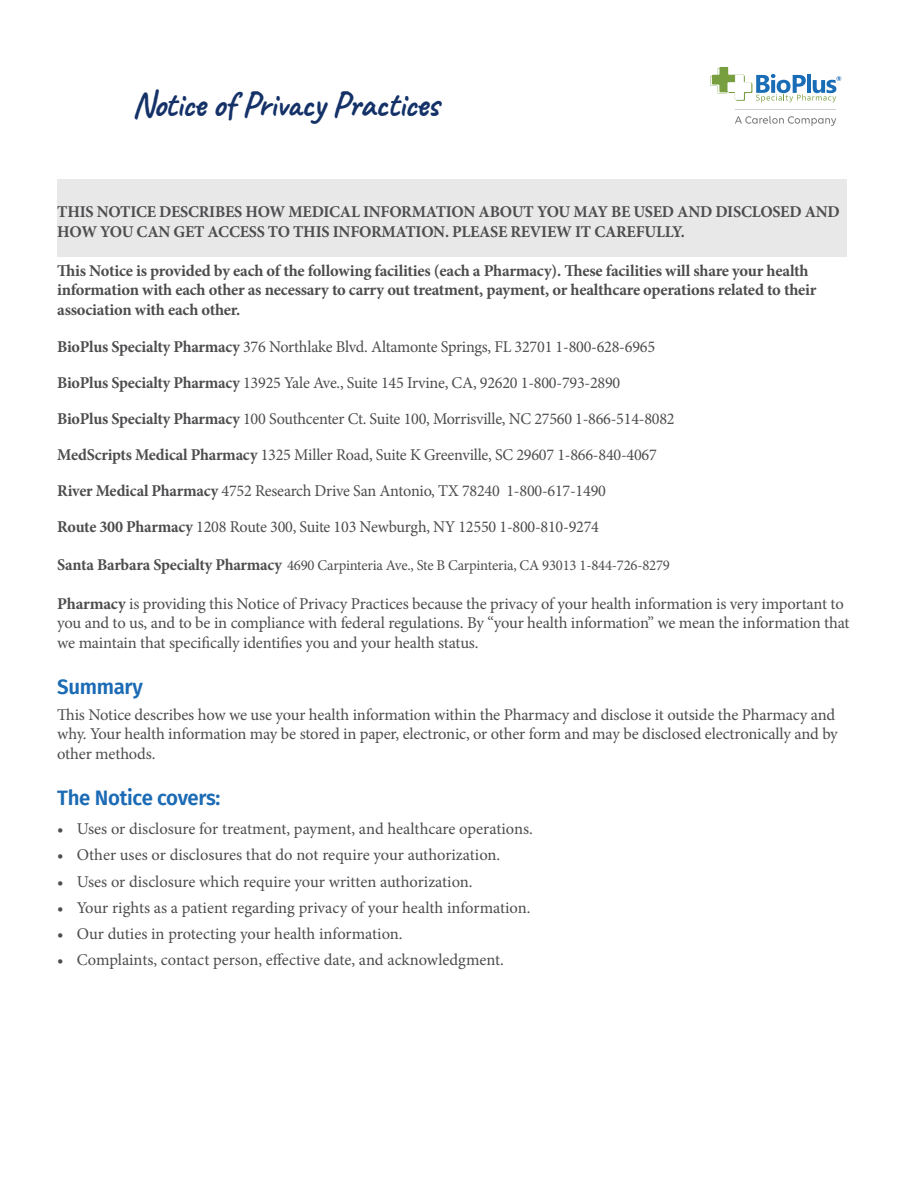
<style>
.page{position:relative;width:918px;height:1188px;background:#fff}
.page>*{position:absolute;margin:0;border:0;box-sizing:border-box;transform-origin:0 0}
.t1{font:700 36px "Caveat";letter-spacing:-.02em;color:#143268}
.t2{font:600 21px "Fira Sans";letter-spacing:-.015em;color:#1c6bb5}
.t3{font:16.5px/36px "Minion Pro";letter-spacing:-.01em;color:#4d4d4f}
.t4{font:700 16.5px/19.5px "Minion Pro";letter-spacing:-.015em;color:#4d4d4f}
.t5{font:15px "Minion Pro";letter-spacing:-.015em;color:#4d4d4f}
.s1{font-weight:700}
.s2{font-weight:700;font-size:16.5px}
</style>
<div class="page">
<div style="left:57px;top:179px;width:790px;height:77px;background:#e8e8e9"></div>
<svg style="left:735px;top:116px;width:101px;height:10px"></svg>
<svg style="left:735px;top:109px;width:101px;height:1px"></svg>
<svg style="left:710px;top:67px;width:131px;height:35px"></svg>
<h1 class="t1" style="left:132px;top:81px;width:309px">Notice of Privacy Practices</h1>
<p class="t4" style="left:57px;top:202px;width:784px">THIS NOTICE DESCRIBES HOW MEDICAL INFORMATION ABOUT YOU MAY BE USED AND DISCLOSED AND<br>HOW YOU CAN GET ACCESS TO THIS INFORMATION. PLEASE REVIEW IT CAREFULLY.</p>
<p class="t4" style="left:57px;top:260px;width:761px">This Notice is provided by each of the following facilities (each a Pharmacy). These facilities will share your health information with each other as necessary to carry out treatment, payment, or healthcare operations related to their association with each other.</p>
<p class="t3" style="left:57px;top:329px;width:619px"><span class="s1">BioPlus Specialty Pharmacy</span> 376 Northlake Blvd. Altamonte Springs, FL 32701 1-800-628-6965<br><span class="s1">BioPlus Specialty Pharmacy</span> 13925 Yale Ave., Suite 145 Irvine, CA, 92620 1-800-793-2890<br><span class="s1">BioPlus Specialty Pharmacy</span> 100 Southcenter Ct. Suite 100, Morrisville, NC 27560 1-866-514-8082<br><span class="s1">MedScripts Medical Pharmacy</span> 1325 Miller Road, Suite K Greenville, SC 29607 1-866-840-4067<br><span class="s1">River Medical Pharmacy</span> 4752 Research Drive San Antonio, TX 78240 1-800-617-1490<br><span class="s1">Route 300 Pharmacy</span> 1208 Route 300, Suite 103 Newburgh, NY 12550 1-800-810-9274</p>
<p class="t5" style="left:57px;top:555px;width:614px"><span class="s2">Santa Barbara Specialty Pharmacy</span> 4690 Carpinteria Ave., Ste B Carpinteria, CA 93013 1-844-726-8279</p>
<p class="t3" style="left:57px;top:594px;width:794px;line-height:19.5px"><span class="s1">Pharmacy</span> is providing this Notice of Privacy Practices because the privacy of your health information is very important to you and to us, and to be in compliance with federal regulations. By “your health information” we mean the information that we maintain that specifically identifies you and your health status.</p>
<p class="t2" style="left:57px;top:669px;width:87px">Summary</p>
<p class="t3" style="left:57px;top:705px;width:782px;line-height:19.5px">This Notice describes how we use your health information within the Pharmacy and disclose it outside the Pharmacy and why. Your health information may be stored in paper, electronic, or other form and may be disclosed electronically and by other methods.</p>
<p class="t2" style="left:57px;top:780px;width:165px">The Notice covers:</p>
<p class="t3" style="left:57px;top:811px;width:477px">• Uses or disclosure for treatment, payment, and healthcare operations.</p>
<p class="t3" style="left:57px;top:837px;width:445px">• Other uses or disclosures that do not require your authorization.</p>
<p class="t3" style="left:57px;top:863px;width:417px">• Uses or disclosure which require your written authorization.</p>
<p class="t3" style="left:57px;top:890px;width:475px">• Your rights as a patient regarding privacy of your health information.</p>
<p class="t3" style="left:57px;top:916px;width:347px">• Our duties in protecting your health information.</p>
<p class="t3" style="left:57px;top:942px;width:448px">• Complaints, contact person, effective date, and acknowledgment.</p>
</div>
